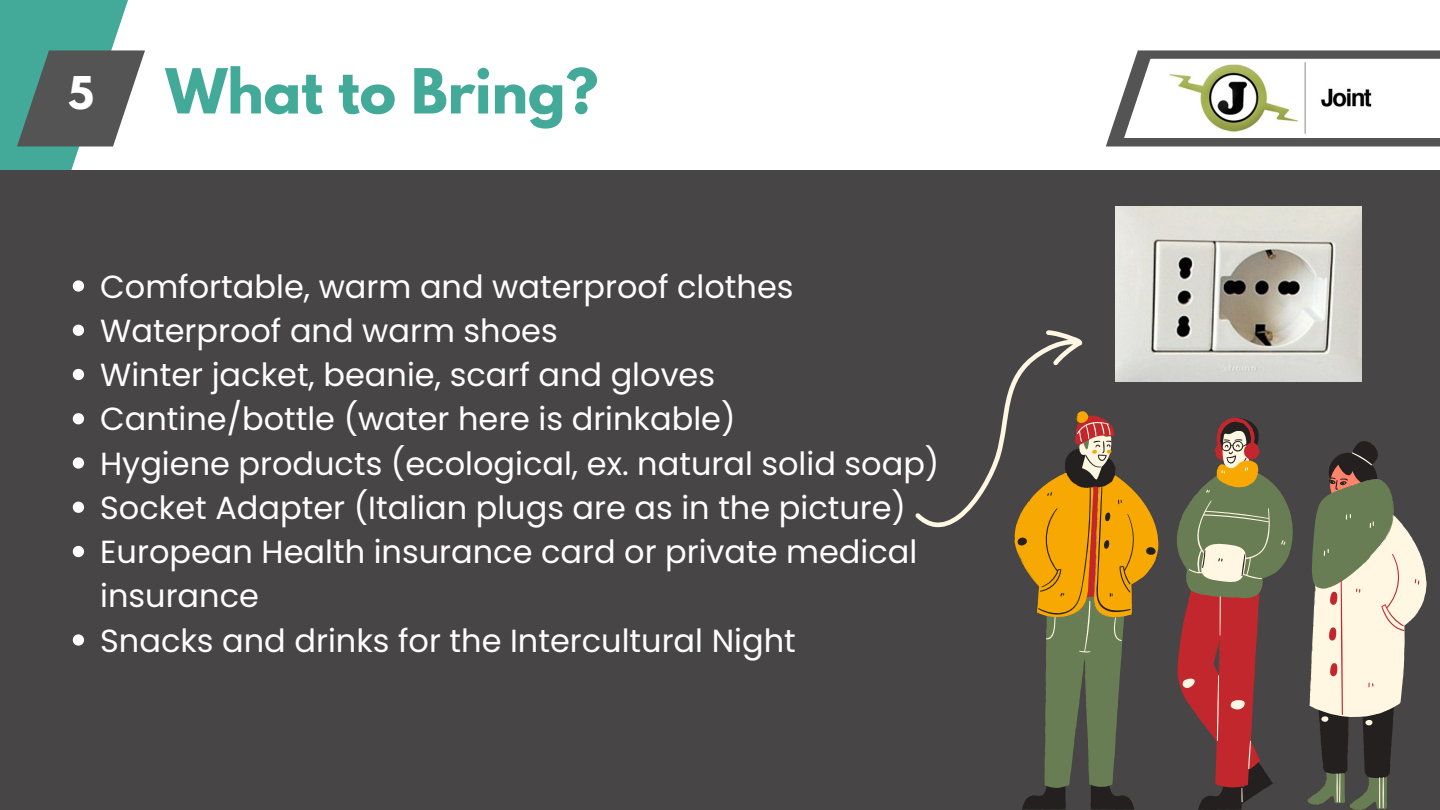
<style>
.page{position:relative;width:1440px;height:810px;background:#fff}
.page>*{position:absolute;margin:0;border:0;box-sizing:border-box;transform-origin:0 0}
.t1{font:700 55px "League Spartan";color:#43aa99}
.t2{font:700 40px "League Spartan";color:#fff}
.t3{font:32px/44.2px "Poppins";color:#fff}
</style>
<div class="page">
<svg style="left:0;top:0;width:127px;height:171px;background:#5db4a6"></svg>
<div style="left:0;top:171px;width:1440px;height:639px;background:#474545"></div>
<svg style="left:17px;top:50px;width:128px;height:96px;background:#677472"></svg>
<svg style="left:1106px;top:50px;width:334px;height:96px;fill:#545454"></svg>
<svg style="left:1124px;top:59px;width:316px;height:79px"></svg>
<img style="left:1156px;top:61px;width:233px;height:76px">
<img style="left:1115px;top:206px;width:247px;height:175px">
<svg style="left:73px;top:280px;width:11px;height:12px"></svg>
<svg style="left:73px;top:325px;width:11px;height:11px"></svg>
<svg style="left:73px;top:369px;width:11px;height:11px"></svg>
<svg style="left:73px;top:413px;width:11px;height:11px"></svg>
<svg style="left:73px;top:457px;width:11px;height:12px"></svg>
<svg style="left:73px;top:502px;width:11px;height:11px"></svg>
<svg style="left:73px;top:546px;width:11px;height:11px"></svg>
<svg style="left:73px;top:634px;width:11px;height:12px"></svg>
<svg style="left:1022px;top:790px;width:222px;height:20px"></svg>
<svg style="left:1044px;top:502px;width:249px;height:284px"></svg>
<svg style="left:1046px;top:475px;width:240px;height:327px"></svg>
<svg style="left:1014px;top:417px;width:247px;height:293px"></svg>
<svg style="left:1307px;top:441px;width:120px;height:369px"></svg>
<svg style="left:915px;top:321px;width:210px;height:215px"></svg>
<p class="t2" style="left:68px;top:73px;width:27px">5</p>
<p class="t1" style="left:166px;top:64px;width:434px">What to Bring?</p>
<p class="t3" style="left:100px;top:264px;width:695px">Comfortable, warm and waterproof clothes</p>
<p class="t3" style="left:100px;top:309px;width:459px">Waterproof and warm shoes</p>
<p class="t3" style="left:100px;top:353px;width:616px">Winter jacket, beanie, scarf and gloves</p>
<h1 class="t3" style="left:100px;top:397px;width:637px">Cantine/bottle (water here is drinkable)</h1>
<p class="t3" style="left:100px;top:441px;width:841px">Hygiene products (ecological, ex. natural solid soap)</p>
<p class="t3" style="left:100px;top:486px;width:807px">Socket Adapter (Italian plugs are as in the picture)</p>
<p class="t3" style="left:100px;top:530px;width:819px">European Health insurance card or private medical insurance</p>
<p class="t3" style="left:100px;top:618px;width:697px">Snacks and drinks for the Intercultural Night</p>
</div>
